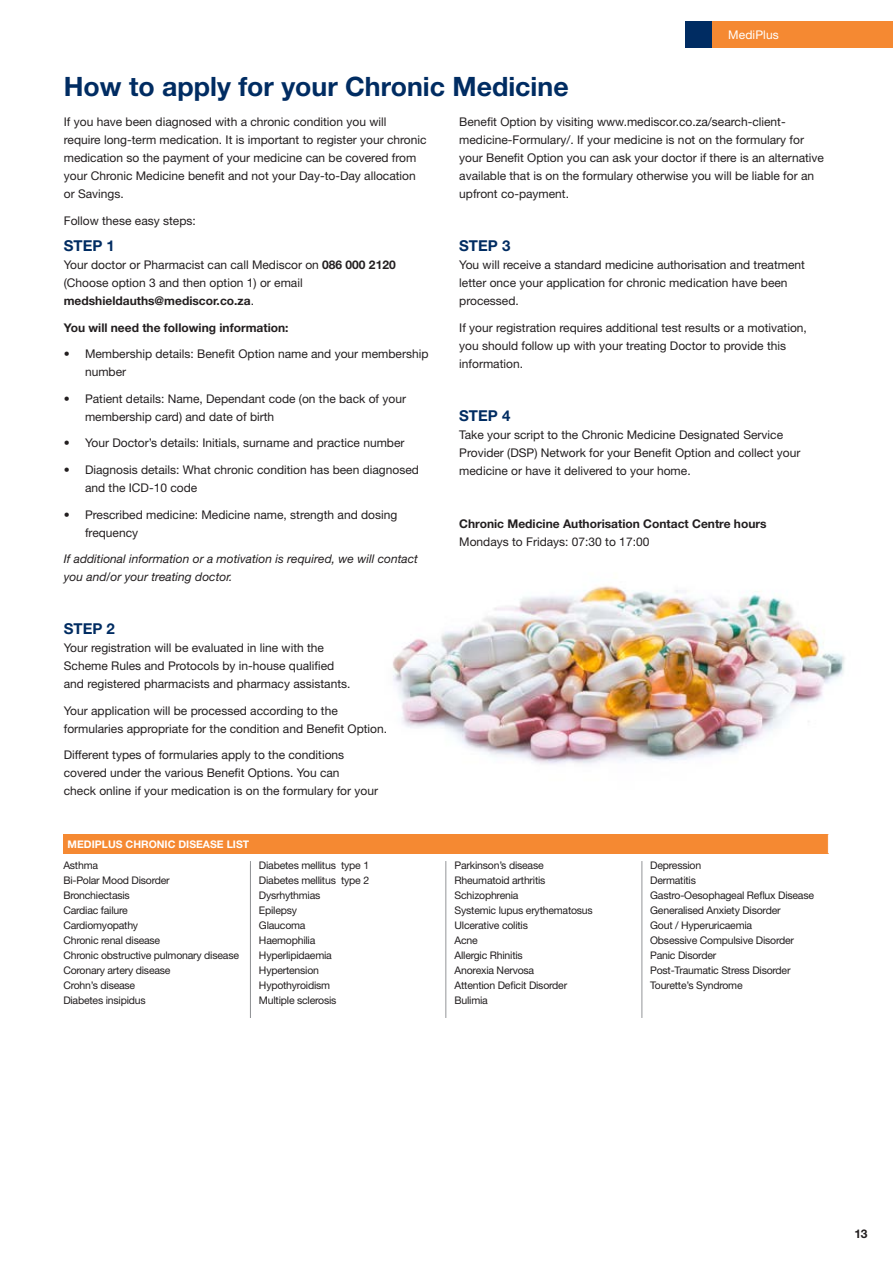
<style>
.page{position:relative;width:893px;height:1263px;background:#fff}
.page>*{position:absolute;margin:0;border:0;box-sizing:border-box;transform-origin:0 0}
.t1{font:700 26.7px "Helvetica Neue LT Std";color:#002c62}
.t2{font:700 15px "Helvetica Neue LT Std";color:#002c62}
.t3{font:12px/18px "Helvetica Neue LT Std";color:#231f20}
.t4{font:italic 12px/18px "Helvetica Neue LT Std";color:#231f20}
.t5{font:700 12px "Helvetica Neue LT Std";color:#231f20}
.t6{font:12px "Helvetica Neue LT Std";letter-spacing:.01em;color:#fff}
.t7{font:10.5px/15px "Helvetica Neue LT Std";letter-spacing:-.02em;color:#231f20}
.t8{font:700 10.5px "Helvetica Neue LT Std";color:#fff}
.s1{font-weight:700}
</style>
<div class="page">
<div style="left:711px;top:21px;width:182px;height:27px;background:#f58932"></div>
<div style="left:685px;top:21px;width:26px;height:27px;background:#002c62"></div>
<img style="left:393px;top:585px;width:452px;height:179px">
<div style="left:63px;top:834px;width:765px;height:19px;background:#f58932"></div>
<svg style="left:828px;top:834px;width:1px;height:19px"></svg>
<hr style="left:250px;top:861px;width:1px;height:157px;background:#939598">
<hr style="left:446px;top:861px;width:1px;height:157px;background:#939598">
<hr style="left:642px;top:861px;width:1px;height:157px;background:#939598">
<h1 class="t1" style="left:64px;top:70px;width:506px">How to apply for your Chronic Medicine</h1>
<p class="t6" style="left:728px;top:27px;width:52px">MediPlus</p>
<p class="t3" style="left:64px;top:113px;width:364px">If you have been diagnosed with a chronic condition you will<br>require long-term medication. It is important to register your chronic medication so the payment of your medicine can be covered from your Chronic Medicine benefit and not your Day-to-Day allocation or Savings.</p>
<p class="t3" style="left:64px;top:211px;width:133px">Follow these easy steps:</p>
<p class="t2" style="left:64px;top:237px;width:53px">STEP 1</p>
<p class="t3" style="left:64px;top:256px;width:333px">Your doctor or Pharmacist can call Mediscor on <span class="s1">086 000 2120 </span>(Choose option 3 and then option 1) or email <span class="s1">medshieldauths@mediscor.co.za</span>.</p>
<p class="t5" style="left:64px;top:320px;width:226px">You will need the following information:</p>
<p class="t3" style="left:85px;top:345px;width:345px;text-indent:-21px">• Membership details: Benefit Option name and your membership number</p>
<p class="t3" style="left:85px;top:389px;width:322px;text-indent:-21px">• Patient details: Name, Dependant code (on the back of your membership card) and date of birth</p>
<p class="t3" style="left:64px;top:434px;width:342px">• Your Doctor’s details: Initials, surname and practice number</p>
<p class="t3" style="left:85px;top:461px;width:335px;text-indent:-21px">• Diagnosis details: What chronic condition has been diagnosed and the ICD-10 code</p>
<p class="t3" style="left:85px;top:505px;width:314px;text-indent:-21px">• Prescribed medicine: Medicine name, strength and dosing frequency</p>
<p class="t4" style="left:64px;top:549px;width:356px">If additional information or a motivation is required, we will contact you and/or your treating doctor.</p>
<p class="t2" style="left:64px;top:619px;width:53px">STEP 2</p>
<p class="t3" style="left:64px;top:639px;width:288px">Your registration will be evaluated in line with the<br>Scheme Rules and Protocols by in-house qualified and registered pharmacists and pharmacy assistants.</p>
<p class="t3" style="left:64px;top:701px;width:325px">Your application will be processed according to the formularies appropriate for the condition and Benefit Option.</p>
<p class="t3" style="left:64px;top:746px;width:316px">Different types of formularies apply to the conditions covered under the various Benefit Options. You can<br>check online if your medication is on the formulary for your</p>
<p class="t3" style="left:459px;top:113px;width:366px">Benefit Option by visiting www.mediscor.co.za/search-client&shy;medicine-Formulary/. If your medicine is not on the formulary for your Benefit Option you can ask your doctor if there is an alternative available that is on the formulary otherwise you will be liable for an upfront co-payment.</p>
<p class="t2" style="left:459px;top:237px;width:53px">STEP 3</p>
<p class="t3" style="left:459px;top:256px;width:347px">You will receive a standard medicine authorisation and treatment letter once your application for chronic medication have been processed.</p>
<p class="t3" style="left:459px;top:318px;width:349px">If your registration requires additional test results or a motivation, you should follow up with your treating Doctor to provide this information.</p>
<p class="t2" style="left:459px;top:406px;width:53px">STEP 4</p>
<p class="t3" style="left:459px;top:425px;width:343px">Take your script to the Chronic Medicine Designated Service<br>Provider (DSP) Network for your Benefit Option and collect your medicine or have it delivered to your home.</p>
<p class="t5" style="left:459px;top:516px;width:309px">Chronic Medicine Authorisation Contact Centre hours</p>
<p class="t3" style="left:459px;top:532px;width:192px">Mondays to Fridays: 07:30 to 17:00</p>
<p class="t8" style="left:68px;top:837px;width:183px">MEDIPLUS CHRONIC DISEASE LIST</p>
<p class="t7" style="left:63px;top:857px;width:177px">Asthma<br>Bi-Polar Mood Disorder<br>Bronchiectasis<br>Cardiac failure<br>Cardiomyopathy<br>Chronic renal disease<br>Chronic obstructive pulmonary disease<br>Coronary artery disease<br>Crohn’s disease<br>Diabetes insipidus</p>
<p class="t7" style="left:259px;top:857px;width:112px">Diabetes mellitus type 1<br>Diabetes mellitus type 2<br>Dysrhythmias<br>Epilepsy<br>Glaucoma<br>Haemophilia<br>Hyperlipidaemia<br>Hypertension<br>Hypothyroidism<br>Multiple sclerosis</p>
<p class="t7" style="left:455px;top:857px;width:140px">Parkinson’s disease<br>Rheumatoid arthritis<br>Schizophrenia<br>Systemic lupus erythematosus<br>Ulcerative colitis<br>Acne<br>Allergic Rhinitis<br>Anorexia Nervosa<br>Attention Deficit Disorder<br>Bulimia</p>
<p class="t7" style="left:650px;top:857px;width:165px">Depression<br>Dermatitis<br>Gastro-Oesophageal Reflux Disease<br>Generalised Anxiety Disorder<br>Gout / Hyperuricaemia<br>Obsessive Compulsive Disorder<br>Panic Disorder<br>Post-Traumatic Stress Disorder<br>Tourette’s Syndrome</p>
<p class="t5" style="left:854px;top:1226px;width:15px">13</p>
</div>
